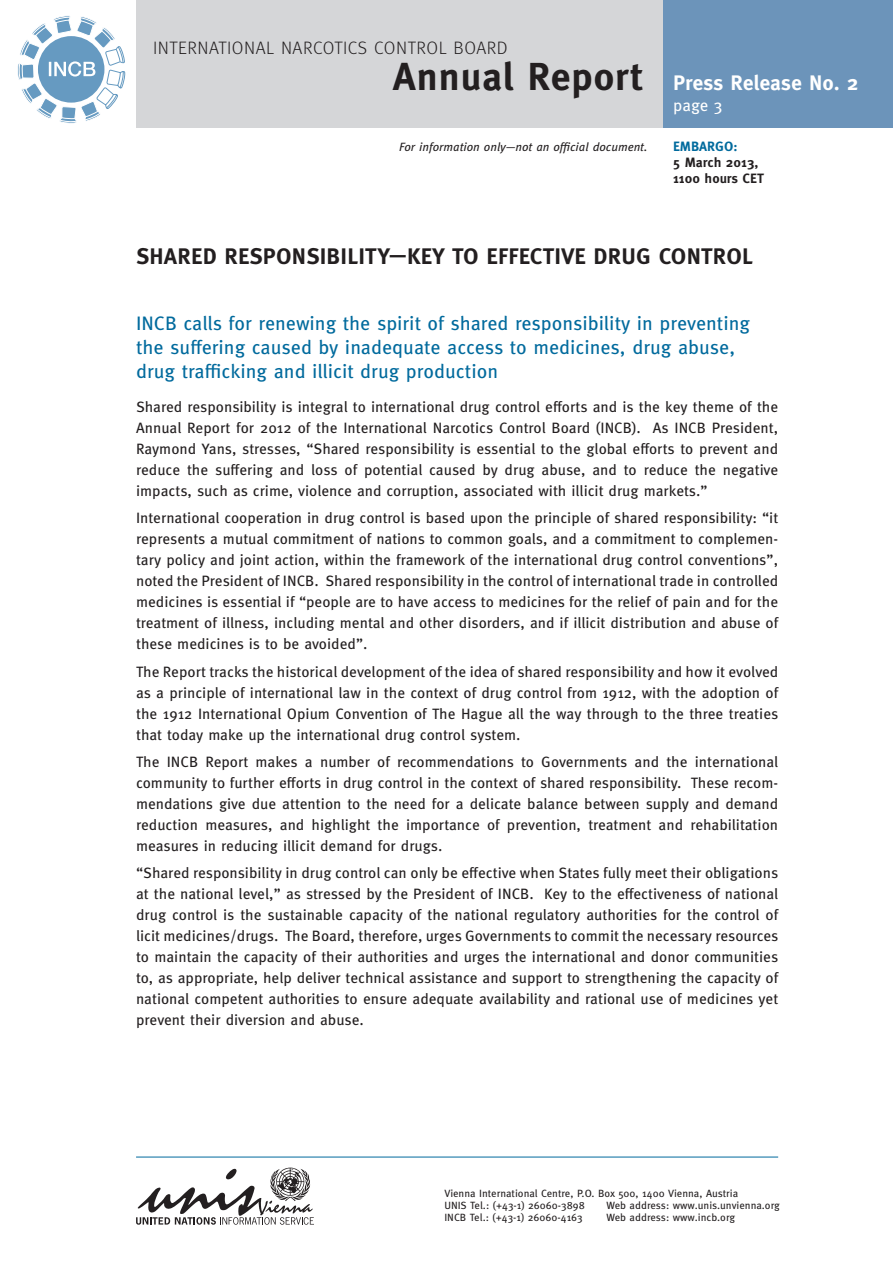
<style>
.page{position:relative;width:893px;height:1263px;background:#fff}
.page>*{position:absolute;margin:0;border:0;box-sizing:border-box;transform-origin:0 0}
.t1{font:700 39px "Meta OT";letter-spacing:.01em;color:#231f20}
.t2{font:700 22.5px "Meta OT";letter-spacing:.01em;color:#231f20}
.t3{font:700 21px "Meta OT";letter-spacing:-.005em;color:#fff}
.t4{font:19.5px/24px "Meta OT";color:#006a9d}
.t5{font:300 18px "Meta OT";letter-spacing:.03em;color:#231f20}
.t6{font:16.5px "Meta OT";color:#fff}
.t7{font:15px/21px "Meta OT";color:#231f20;text-align:justify}
.t8{font:700 13.5px/16.2px "Meta OT";color:#231f20}
.t9{font:700 13.5px "Meta OT";color:#006a9d}
.t10{font:italic 12px "Meta OT";color:#231f20}
.t11{font:10.5px/12px "Meta OT";color:#231f20}
</style>
<div class="page">
<div style="left:136px;top:0;width:757px;height:128px;background:#d5d6d8"></div>
<div style="left:663px;top:0;width:230px;height:128px;background:#6c94ba"></div>
<svg style="left:18px;top:16px;width:107px;height:107px"></svg>
<hr style="left:136px;top:1157px;width:642px;height:1px;background:#006a9d">
<svg style="left:136px;top:1167px;width:178px;height:58px"></svg>
<hr style="left:0;top:0;width:1px;height:128px;background:#6c94ba">
<p class="t5" style="left:153px;top:37px;width:356px">INTERNATIONAL NARCOTICS CONTROL BOARD</p>
<h1 class="t1" style="left:393px;top:52px;width:252px">Annual Report</h1>
<h3 class="t3" style="left:673px;top:70px;width:187px">Press Release No. 2</h3>
<p class="t6" style="left:673px;top:95px;width:51px">page 3</p>
<p class="t10" style="left:399px;top:139px;width:250px">For information only—not an official document.</p>
<p class="t9" style="left:673px;top:137px;width:66px">EMBARGO:</p>
<p class="t8" style="left:673px;top:154px;width:92px">5 March 2013,<br>1100 hours CET</p>
<h2 class="t2" style="left:136px;top:242px;width:618px">SHARED RESPONSIBILITY—KEY TO EFFECTIVE DRUG CONTROL</h2>
<h3 class="t4" style="left:136px;top:312px;width:615px">INCB calls for renewing the spirit of shared responsibility in preventing the suffering caused by inadequate access to medicines, drug abuse, drug trafficking and illicit drug production</h3>
<p class="t7" style="left:136px;top:396px;width:644px">Shared responsibility is integral to international drug control efforts and is the key theme of the Annual Report for 2012 of the International Narcotics Control Board (INCB). As INCB President, Raymond Yans, stresses, “Shared responsibility is essential to the global efforts to prevent and reduce the suffering and loss of potential caused by drug abuse, and to reduce the negative impacts, such as crime, violence and corruption, associated with illicit drug markets.”</p>
<p class="t7" style="left:136px;top:508px;width:644px">International cooperation in drug control is based upon the principle of shared responsibility: “it represents a mutual commitment of nations to common goals, and a commitment to complemen&shy;tary policy and joint action, within the framework of the international drug control conventions”, noted the President of INCB. Shared responsibility in the control of international trade in controlled medicines is essential if “people are to have access to medicines for the relief of pain and for the treatment of illness, including mental and other disorders, and if illicit distribution and abuse of these medicines is to be avoided”.</p>
<p class="t7" style="left:136px;top:661px;width:644px">The Report tracks the historical development of the idea of shared responsibility and how it evolved as a principle of international law in the context of drug control from 1912, with the adoption of the 1912 International Opium Convention of The Hague all the way through to the three treaties that today make up the international drug control system.</p>
<p class="t7" style="left:136px;top:751px;width:644px">The INCB Report makes a number of recommendations to Governments and the international community to further efforts in drug control in the context of shared responsibility. These recom&shy;mendations give due attention to the need for a delicate balance between supply and demand reduction measures, and highlight the importance of prevention, treatment and rehabilitation measures in reducing illicit demand for drugs.</p>
<p class="t7" style="left:136px;top:863px;width:644px">“Shared responsibility in drug control can only be effective when States fully meet their obligations at the national level,” as stressed by the President of INCB. Key to the effectiveness of national drug control is the sustainable capacity of the national regulatory authorities for the control of licit medicines/drugs. The Board, therefore, urges Governments to commit the necessary resources to maintain the capacity of their authorities and urges the international and donor communities to, as appropriate, help deliver technical assistance and support to strengthening the capacity of national competent authorities to ensure adequate availability and rational use of medicines yet prevent their diversion and abuse.</p>
<p class="t11" style="left:444px;top:1188px;width:295px">Vienna International Centre, P.O. Box 500, 1400 Vienna, Austria<br>UNIS Tel.: (+43-1) 26060-3898</p>
<p class="t11" style="left:606px;top:1200px;width:175px">Web address: www.unis.unvienna.org</p>
<p class="t11" style="left:444px;top:1212px;width:140px">INCB Tel.: (+43-1) 26060-4163</p>
<p class="t11" style="left:606px;top:1212px;width:130px">Web address: www.incb.org</p>
</div>
